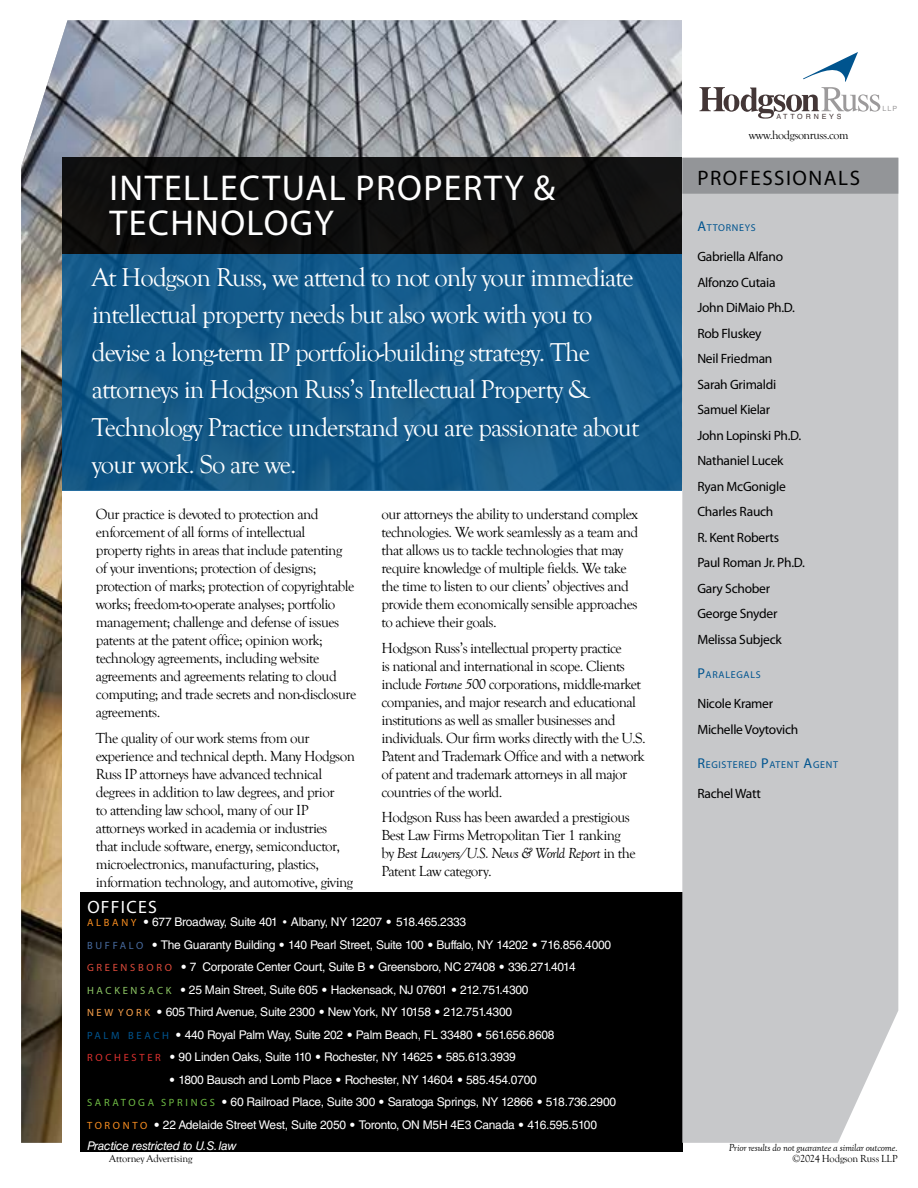
<style>
.page{position:relative;width:918px;height:1188px;background:#fff}
.page>*{position:absolute;margin:0;border:0;box-sizing:border-box;transform-origin:0 0}
.t1{font:36px/34.5px "Myriad Pro";letter-spacing:.04em;color:#fff}
.t2{font:26.55px/37.5px "Goudy Old Style T";letter-spacing:-.035em;color:#fff}
.t3{font:21px "Myriad Pro";letter-spacing:.07em;color:#000}
.t4{font:17.85px "Myriad Pro";letter-spacing:.07em;color:#fff}
.t5{font:15px/18px "Goudy Old Style T";letter-spacing:-.035em;color:#000}
.t6{font:13.5px/25.5px "Myriad Pro";letter-spacing:-.02em;color:#000}
.t7{font:12px/22.5px "Helvetica LT Std";letter-spacing:-.02em;color:#fff}
.t8{font:italic 12px "Helvetica LT Std";letter-spacing:-.02em;color:#fff}
.t9{font:12px "Goudy Old Style T";letter-spacing:-.035em;color:#000}
.t10{font:italic 10.5px "Goudy Old Style T";letter-spacing:-.015em;color:#000}
.t11{font:10.5px "Goudy Old Style T";letter-spacing:-.015em;color:#000}
.t12{font:10.05px "Myriad Pro";letter-spacing:.07em;color:#00548f}
.t13{font:7.2px "Helvetica";letter-spacing:.4em;color:#433636}
.t14{font:7.2px "Helvetica";color:#9c9a9b}
.s1{font-style:italic}
.s2{font-family:"Myriad Pro";font-size:10.5px;color:#f78d20}
.s3{font-family:"Goudy Std"}
.s4{font-family:"Goudy Old Style T"}
.s5{font-family:"Myriad Pro";font-size:10.5px;color:#476a9e}
.s6{font-family:"Myriad Pro";font-size:10.5px;color:#de4b3b}
.s7{font-family:"Myriad Pro";font-size:10.5px;color:#8dc664}
.s8{font-family:"Myriad Pro";font-size:10.5px;color:#f9a14b}
.s9{font-family:"Myriad Pro";font-size:10.5px;color:#00548f}
.s10{font-family:"Myriad Pro";font-size:10.5px;color:#db312f}
.s11{font-family:"Myriad Pro";font-size:10.5px;color:#6fbc44}
.s12{font-size:14.25px}
</style>
<div class="page">
<img style="left:21px;top:20px;width:661px;height:1123px">
<div style="left:63px;top:158px;width:619px;height:96px;background:#0f0f0f"></div>
<svg style="left:699px;top:52px;width:181px;height:67px"></svg>
<div style="left:63px;top:490px;width:855px;height:698px;background:#fff"></div>
<svg style="left:63px;top:254px;width:619px;height:236px;background:#145a89"></svg>
<div style="left:80px;top:892px;width:602px;height:260px;background:#000"></div>
<div style="left:682px;top:194px;width:216px;height:949px;background:#c7c8ca"></div>
<div style="left:682px;top:158px;width:216px;height:36px;background:#939598"></div>
<h1 class="t1" style="left:110px;top:171px;width:447px">INTELLECTUAL PROPERTY &amp;<br>TECHNOLOGY</h1>
<p class="t2" style="left:92px;top:259px;width:549px">At Hodgson Russ, we attend to not only your immediate intellectual property needs but also work with you to devise a long-term IP portfolio-building strategy. The attorneys in Hodgson Russ’s Intellectual Property &amp; Technology Practice understand you are passionate about your work. So are we.</p>
<p class="t5" style="left:96px;top:506px;width:262px">Our practice is devoted to protection and enforcement of all forms of intellectual<br>property rights in areas that include patenting of your inventions; protection of designs; protection of marks; protection of copyrightable works; freedom-to-operate analyses; portfolio management; challenge and defense of issues patents at the patent office; opinion work; technology agreements, including website agreements and agreements relating to cloud computing; and trade secrets and non-disclosure agreements.</p>
<p class="t5" style="left:96px;top:729px;width:261px">The quality of our work stems from our experience and technical depth. Many Hodgson Russ IP attorneys have advanced technical degrees in addition to law degrees, and prior<br>to attending law school, many of our IP attorneys worked in academia or industries<br>that include software, energy, semiconductor, microelectronics, manufacturing, plastics, information technology, and automotive, giving</p>
<p class="t4" style="left:87px;top:896px;width:71px">OFFICES</p>
<p class="t5" style="left:381px;top:506px;width:258px">our attorneys the ability to understand complex technologies. We work seamlessly as a team and that allows us to tackle technologies that may require knowledge of multiple fields. We take the time to listen to our clients’ objectives and provide them economically sensible approaches to achieve their goals.</p>
<p class="t5" style="left:381px;top:639px;width:266px">Hodgson Russ’s intellectual property practice<br>is national and international in scope. Clients include <span class="s1">Fortune 500</span> corporations, middle-market companies, and major research and educational institutions as well as smaller businesses and individuals. Our firm works directly with the U.S.<br>Patent and Trademark Office and with a network of patent and trademark attorneys in all major countries of the world.</p>
<p class="t5" style="left:381px;top:809px;width:256px">Hodgson Russ has been awarded a prestigious Best Law Firms Metropolitan Tier 1 ranking by <span class="s1">Best Lawyers/U.S. News &amp; World Report</span> in the Patent Law category.</p>
<p class="t7" style="left:87px;top:911px;width:526px"><span class="s2">A L B A N Y</span> <span class="s3">•</span> 677 Broadway, Suite 401 <span class="s4">•</span> Albany, NY 12207 <span class="s3">•</span> 518.465.2333<br><span class="s5">B U F F A L O</span> <span class="s3">•</span> The Guaranty Building <span class="s3">•</span> 140 Pearl Street, Suite 100 <span class="s3">•</span> Buffalo, NY 14202 <span class="s3">•</span> 716.856.4000<br><span class="s6">G R E E N S B O R O</span> <span class="s3">•</span> 7 Corporate Center Court, Suite B <span class="s3">•</span> Greensboro, NC 27408 <span class="s3">•</span> 336.271.4014<br><span class="s7">H A C K E N S A C K</span> <span class="s3">•</span> 25 Main Street, Suite 605 <span class="s3">•</span> Hackensack, NJ 07601 <span class="s3">•</span> 212.751.4300<br><span class="s8">N E W Y O R K</span> <span class="s3">•</span> 605 Third Avenue, Suite 2300 <span class="s3">•</span> New York, NY 10158 <span class="s3">•</span> 212.751.4300<br><span class="s9">P A L M B E A C H</span> <span class="s3">•</span> 440 Royal Palm Way, Suite 202 <span class="s3">•</span> Palm Beach, FL 33480 <span class="s3">•</span> 561.656.8608<br><span class="s10">R O C H E S T E R</span> <span class="s3">•</span> 90 Linden Oaks, Suite 110 <span class="s3">•</span> Rochester, NY 14625 <span class="s3">•</span> 585.613.3939</p>
<p class="t7" style="left:87px;top:1068px;width:531px;text-indent:82px"><span class="s3">•</span> 1800 Bausch and Lomb Place <span class="s3">•</span> Rochester, NY 14604 <span class="s3">•</span> 585.454.0700<br><span class="s11">S A R A T O G A S P R I N G S</span> <span class="s3">•</span> 60 Railroad Place, Suite 300 <span class="s3">•</span> Saratoga Springs, NY 12866 <span class="s3">•</span> 518.736.2900<br><span class="s2">T O R O N T O</span> <span class="s3">•</span> 22 Adelaide Street West, Suite 2050 <span class="s3">•</span> Toronto, ON M5H 4E3 Canada <span class="s3">•</span> 416.595.5100</p>
<p class="t8" style="left:87px;top:1138px;width:151px">Practice restricted to U.S. law</p>
<p class="t11" style="left:109px;top:1153px;width:85px">Attorney Advertising</p>
<p class="t13" style="left:776px;top:112px;width:67px">ATTORNEYS</p>
<p class="t9" style="left:749px;top:128px;width:101px">www.hodgsonruss.com</p>
<h3 class="t3" style="left:697px;top:165px;width:164px">PROFESSIONALS</h3>
<p class="t12" style="left:697px;top:222px;width:60px"><span class="s12">A</span>TTORNEYS</p>
<p class="t6" style="left:697px;top:244px;width:109px">Gabriella Alfano<br>Alfonzo Cutaia<br>John DiMaio Ph.D.<br>Rob Fluskey<br>Neil Friedman<br>Sarah Grimaldi<br>Samuel Kielar<br>John Lopinski Ph.D.<br>Nathaniel Lucek<br>Ryan McGonigle<br>Charles Rauch<br>R. Kent Roberts<br>Paul Roman Jr. Ph.D.<br>Gary Schober<br>George Snyder<br>Melissa Subjeck</p>
<p class="t12" style="left:697px;top:669px;width:65px"><span class="s12">P</span>ARALEGALS</p>
<p class="t6" style="left:697px;top:691px;width:103px">Nicole Kramer<br>Michelle Voytovich</p>
<p class="t12" style="left:697px;top:759px;width:142px"><span class="s12">R</span>EGISTERED <span class="s12">P</span>ATENT <span class="s12">A</span>GENT</p>
<p class="t6" style="left:697px;top:781px;width:65px">Rachel Watt</p>
<p class="t14" style="left:882px;top:104px;width:16px">LLP</p>
<p class="t10" style="left:729px;top:1141px;width:170px">Prior results do not guarantee a similar outcome.</p>
<p class="t11" style="left:793px;top:1152px;width:107px">©2024 Hodgson Russ LLP</p>
</div>
